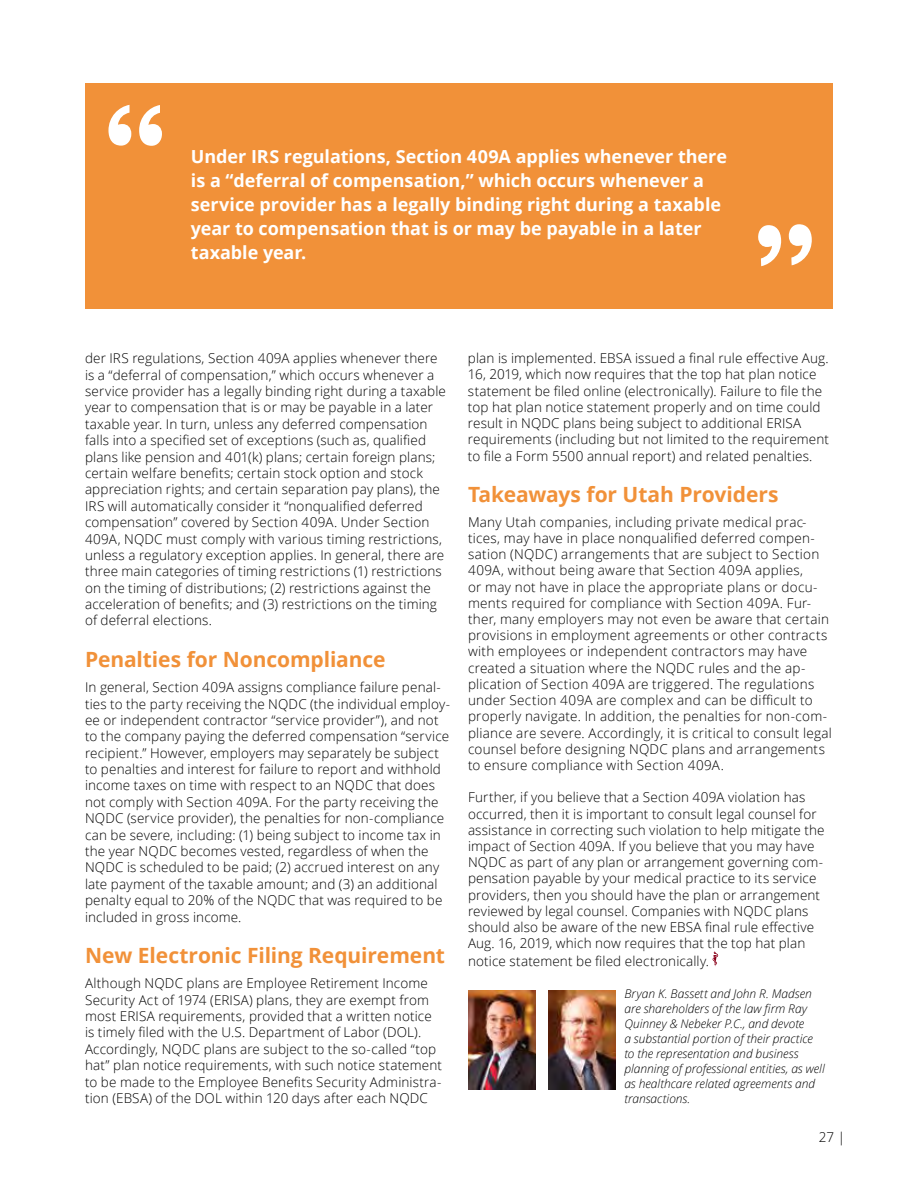
<style>
.page{position:relative;width:918px;height:1188px;background:#fff}
.page>*{position:absolute;margin:0;border:0;box-sizing:border-box;transform-origin:0 0}
.t1{font:700 21px "Open Sans";letter-spacing:-.005em;color:#f19139}
.t2{font:700 18px/24px "Open Sans";letter-spacing:-.005em;color:#fff}
.t3{font:300 13.5px/16.4px "Open Sans";letter-spacing:.01em;color:#000}
.t4{font:italic 300 12px/15px "Open Sans";color:#000}
</style>
<div class="page">
<svg style="left:713px;top:951px;width:5px;height:16px"></svg>
<img style="left:548px;top:990px;width:68px;height:99px">
<img style="left:468px;top:990px;width:68px;height:99px">
<div style="left:85px;top:83px;width:748px;height:225px;background:#f19139"></div>
<svg style="left:108px;top:105px;width:54px;height:41px"></svg>
<svg style="left:758px;top:224px;width:54px;height:42px"></svg>
<p class="t2" style="left:191px;top:144px;width:538px">Under IRS regulations, Section 409A applies whenever there is a “deferral of compensation,” which occurs whenever a service provider has a legally binding right during a taxable year to compensation that is or may be payable in a later taxable year.</p>
<p class="t3" style="left:85px;top:350px;width:363px">der IRS regulations, Section 409A applies whenever there is a “deferral of compensation,” which occurs whenever a service provider has a legally binding right during a taxable year to compensation that is or may be payable in a later taxable year. In turn, unless any deferred compensation falls into a specified set of exceptions (such as, qualified plans like pension and 401(k) plans; certain foreign plans; certain welfare benefits; certain stock option and stock appreciation rights; and certain separation pay plans), the IRS will automatically consider it “nonqualified deferred compensation” covered by Section 409A. Under Section 409A, NQDC must comply with various timing restrictions, unless a regulatory exception applies. In general, there are three main categories of timing restrictions (1) restrictions on the timing of distributions; (2) restrictions against the acceleration of benefits; and (3) restrictions on the timing of deferral elections.</p>
<h1 class="t1" style="left:85px;top:645px;width:302px">Penalties for Noncompliance</h1>
<p class="t3" style="left:85px;top:679px;width:366px">In general, Section 409A assigns compliance failure penal&shy;ties to the party receiving the NQDC (the individual employ&shy;ee or independent contractor “service provider”), and not to the company paying the deferred compensation “service recipient.” However, employers may separately be subject to penalties and interest for failure to report and withhold income taxes on time with respect to an NQDC that does not comply with Section 409A. For the party receiving the NQDC (service provider), the penalties for non-compliance can be severe, including: (1) being subject to income tax in the year NQDC becomes vested, regardless of when the NQDC is scheduled to be paid; (2) accrued interest on any late payment of the taxable amount; and (3) an additional penalty equal to 20% of the NQDC that was required to be included in gross income.</p>
<h1 class="t1" style="left:85px;top:941px;width:362px">New Electronic Filing Requirement</h1>
<p class="t3" style="left:85px;top:975px;width:359px">Although NQDC plans are Employee Retirement Income Security Act of 1974 (ERISA) plans, they are exempt from most ERISA requirements, provided that a written notice is timely filed with the U.S. Department of Labor (DOL).<br>Accordingly, NQDC plans are subject to the so-called “top hat” plan notice requirements, with such notice statement to be made to the Employee Benefits Security Administra&shy;tion (EBSA) of the DOL within 120 days after each NQDC</p>
<p class="t3" style="left:468px;top:350px;width:363px">plan is implemented. EBSA issued a final rule effective Aug.<br>16, 2019, which now requires that the top hat plan notice statement be filed online (electronically). Failure to file the top hat plan notice statement properly and on time could result in NQDC plans being subject to additional ERISA requirements (including but not limited to the requirement to file a Form 5500 annual report) and related penalties.</p>
<h1 class="t1" style="left:468px;top:480px;width:312px">Takeaways for Utah Providers</h1>
<p class="t3" style="left:468px;top:513px;width:365px">Many Utah companies, including private medical prac&shy;tices, may have in place nonqualified deferred compen&shy;sation (NQDC) arrangements that are subject to Section 409A, without being aware that Section 409A applies,<br>or may not have in place the appropriate plans or docu&shy;ments required for compliance with Section 409A. Fur&shy;ther, many employers may not even be aware that certain provisions in employment agreements or other contracts with employees or independent contractors may have created a situation where the NQDC rules and the ap&shy;plication of Section 409A are triggered. The regulations under Section 409A are complex and can be difficult to properly navigate. In addition, the penalties for non-com&shy;pliance are severe. Accordingly, it is critical to consult legal counsel before designing NQDC plans and arrangements to ensure compliance with Section 409A.</p>
<p class="t3" style="left:468px;top:789px;width:358px">Further, if you believe that a Section 409A violation has occurred, then it is important to consult legal counsel for assistance in correcting such violation to help mitigate the impact of Section 409A. If you believe that you may have NQDC as part of any plan or arrangement governing com&shy;pensation payable by your medical practice to its service providers, then you should have the plan or arrangement reviewed by legal counsel. Companies with NQDC plans should also be aware of the new EBSA final rule effective Aug. 16, 2019, which now requires that the top hat plan</p>
<p class="t3" style="left:468px;top:953px;width:243px">notice statement be filed electronically.</p>
<p class="t4" style="left:624px;top:986px;width:202px">Bryan K. Bassett and John R. Madsen are shareholders of the law firm Ray Quinney &amp; Nebeker P.C., and devote<br>a substantial portion of their practice to the representation and business planning of professional entities, as well as healthcare related agreements and transactions.</p>
<p class="t3" style="left:819px;top:1128px;width:28px">27 |</p>
</div>
